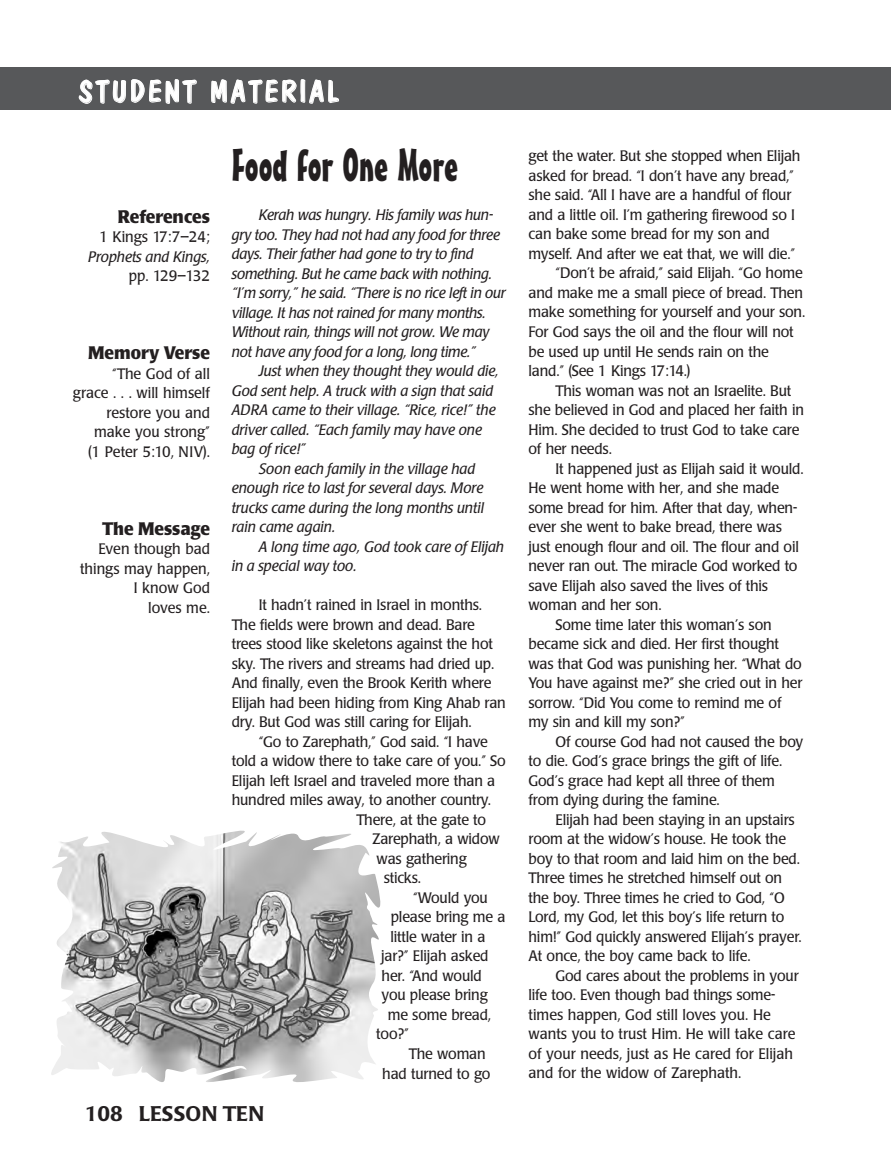
<style>
.page{position:relative;width:891px;height:1175px;background:#fff}
.page>*{position:absolute;margin:0;border:0;box-sizing:border-box;transform-origin:0 0}
.t1{font:45px "Mister Earl BT";color:#231f20}
.t2{font:30px "Dom Casual D";letter-spacing:.1em;color:#fff}
.t3{font:500 21px "Poppl Laudatio";color:#231f20}
.t4{font:700 18px "Poppl Laudatio";color:#231f20;scale:.95 1}
.t5{font:15px/19.5px "Poppl Laudatio";letter-spacing:-.01em;color:#231f20;text-align:right;scale:.95 1}
.t6{font:italic 15px/19.5px "Poppl Laudatio";color:#231f20}
</style>
<div class="page">
<div style="left:0;top:67px;width:877px;height:42px;background:#57585a"></div>
<div style="left:878px;top:67px;width:13px;height:42px;background:#57585a"></div>
<img style="left:51px;top:830px;width:330px;height:252px">
<h2 class="t2" style="left:79px;top:74px;width:261px">STUDENT MATERIAL</h2>
<p class="t4" style="left:118px;top:209px;width:99px">References</p>
<p class="t5" style="left:99px;top:229px;width:118px">1 Kings 17:7–24;</p>
<p class="t6" style="left:88px;top:248px;width:123px">Prophets and Kings,</p>
<p class="t5" style="left:129px;top:268px;width:87px">pp. 129–132</p>
<p class="t4" style="left:88px;top:346px;width:130px">Memory Verse</p>
<p class="t5" style="left:73px;top:365px;width:146px">“The God of all<br>grace . . . will himself restore you and make you strong”<br>(1 Peter 5:10, NIV).</p>
<p class="t4" style="left:102px;top:521px;width:115px">The Message</p>
<p class="t5" style="left:80px;top:541px;width:138px">Even though bad things may happen,<br>I know God<br>loves me.</p>
<h1 class="t1" style="left:232px;top:149px;width:228px">Food for One More</h1>
<p class="t6" style="left:232px;top:207px;width:276px;text-indent:27px">Kerah was hungry. His family was hun&shy;gry too. They had not had any food for three days. Their father had gone to try to find something. But he came back with nothing. “I’m sorry,” he said. “There is no rice left in our village. It has not rained for many months.<br>Without rain, things will not grow. We may not have any food for a long, long time.”</p>
<p class="t6" style="left:259px;top:363px;width:242px">Just when they thought they would die,</p>
<p class="t6" style="left:232px;top:382px;width:263px">God sent help. A truck with a sign that said</p>
<p class="t6" style="left:232px;top:402px;width:265px">ADRA came to their village. “Rice, rice!” the</p>
<p class="t6" style="left:232px;top:421px;width:252px">driver called. “Each family may have one</p>
<p class="t6" style="left:232px;top:441px;width:76px">bag of rice!”</p>
<p class="t6" style="left:259px;top:460px;width:218px">Soon each family in the village had</p>
<p class="t6" style="left:232px;top:480px;width:253px">enough rice to last for several days. More</p>
<p class="t6" style="left:232px;top:499px;width:254px">trucks came during the long months until</p>
<p class="t6" style="left:232px;top:519px;width:105px">rain came again.</p>
<p class="t6" style="left:259px;top:538px;width:247px">A long time ago, God took care of Elijah</p>
<p class="t6" style="left:232px;top:558px;width:126px">in a special way too.</p>
<p class="t5" style="left:232px;top:597px;width:290px;text-align:left;text-indent:27px">It hadn’t rained in Israel in months.<br>The fields were brown and dead. Bare trees stood like skeletons against the hot sky. The rivers and streams had dried up.<br>And finally, even the Brook Kerith where Elijah had been hiding from King Ahab ran dry. But God was still caring for Elijah.</p>
<p class="t5" style="left:259px;top:733px;width:243px">“Go to Zarephath,” God said. “I have</p>
<p class="t5" style="left:232px;top:753px;width:290px">told a widow there to take care of you.” So</p>
<p class="t5" style="left:232px;top:772px;width:279px">Elijah left Israel and traveled more than a</p>
<p class="t5" style="left:232px;top:792px;width:275px">hundred miles away, to another country.</p>
<p class="t5" style="left:356px;top:811px;width:138px">There, at the gate to</p>
<p class="t5" style="left:373px;top:831px;width:136px">Zarephath, a widow</p>
<p class="t5" style="left:377px;top:850px;width:96px">was gathering</p>
<p class="t5" style="left:384px;top:870px;width:41px">sticks.</p>
<p class="t5" style="left:413px;top:889px;width:80px">“Would you</p>
<p class="t5" style="left:391px;top:909px;width:122px">please bring me a</p>
<p class="t5" style="left:390px;top:928px;width:102px">little water in a</p>
<p class="t5" style="left:381px;top:948px;width:115px">jar?” Elijah asked</p>
<p class="t5" style="left:382px;top:967px;width:107px">her. “And would</p>
<p class="t5" style="left:381px;top:987px;width:113px">you please bring</p>
<p class="t5" style="left:388px;top:1006px;width:110px">me some bread,</p>
<p class="t5" style="left:376px;top:1026px;width:36px">too?”</p>
<p class="t5" style="left:409px;top:1045px;width:82px">The woman</p>
<p class="t5" style="left:382px;top:1065px;width:115px">had turned to go</p>
<h3 class="t3" style="left:85px;top:1105px;width:181px">108 LESSON TEN</h3>
<p class="t5" style="left:529px;top:148px;width:288px">get the water. But she stopped when Elijah</p>
<p class="t5" style="left:529px;top:167px;width:281px">asked for bread. “I don’t have any bread,”</p>
<p class="t5" style="left:529px;top:187px;width:278px">she said. “All I have are a handful of flour</p>
<p class="t5" style="left:529px;top:206px;width:282px">and a little oil. I’m gathering firewood so I</p>
<p class="t5" style="left:529px;top:226px;width:255px">can bake some bread for my son and</p>
<p class="t5" style="left:529px;top:245px;width:282px">myself. And after we eat that, we will die.”</p>
<p class="t5" style="left:556px;top:265px;width:262px">“Don’t be afraid,” said Elijah. “Go home</p>
<p class="t5" style="left:529px;top:284px;width:290px">and make me a small piece of bread. Then</p>
<p class="t5" style="left:529px;top:304px;width:293px">make something for yourself and your son.</p>
<p class="t5" style="left:529px;top:323px;width:281px">For God says the oil and the flour will not</p>
<p class="t5" style="left:529px;top:343px;width:254px">be used up until He sends rain on the</p>
<p class="t5" style="left:529px;top:362px;width:172px">land.” (See 1 Kings 17:14.)</p>
<p class="t5" style="left:556px;top:382px;width:250px">This woman was not an Israelite. But</p>
<p class="t5" style="left:529px;top:401px;width:291px">she believed in God and placed her faith in</p>
<p class="t5" style="left:529px;top:421px;width:287px">Him. She decided to trust God to take care</p>
<p class="t5" style="left:529px;top:440px;width:89px">of her needs.</p>
<p class="t5" style="left:556px;top:460px;width:263px">It happened just as Elijah said it would.</p>
<p class="t5" style="left:529px;top:479px;width:265px">He went home with her, and she made</p>
<p class="t5" style="left:529px;top:499px;width:284px">some bread for him. After that day, when-</p>
<p class="t5" style="left:529px;top:518px;width:268px">ever she went to bake bread, there was</p>
<p class="t5" style="left:529px;top:538px;width:286px">just enough flour and oil. The flour and oil</p>
<p class="t5" style="left:529px;top:557px;width:285px">never ran out. The miracle God worked to</p>
<p class="t5" style="left:529px;top:577px;width:254px">save Elijah also saved the lives of this</p>
<p class="t5" style="left:529px;top:596px;width:142px">woman and her son.</p>
<p class="t5" style="left:556px;top:616px;width:229px">Some time later this woman’s son</p>
<p class="t5" style="left:529px;top:635px;width:265px">became sick and died. Her first thought</p>
<p class="t5" style="left:529px;top:655px;width:289px">was that God was punishing her. “What do</p>
<p class="t5" style="left:529px;top:674px;width:290px">You have against me?” she cried out in her</p>
<p class="t5" style="left:529px;top:694px;width:268px">sorrow. “Did You come to remind me of</p>
<p class="t5" style="left:529px;top:713px;width:166px">my sin and kill my son?”</p>
<p class="t5" style="left:556px;top:733px;width:262px">Of course God had not caused the boy</p>
<p class="t5" style="left:529px;top:752px;width:269px">to die. God’s grace brings the gift of life.</p>
<p class="t5" style="left:529px;top:772px;width:261px">God’s grace had kept all three of them</p>
<p class="t5" style="left:529px;top:791px;width:203px">from dying during the famine.</p>
<p class="t5" style="left:556px;top:811px;width:253px">Elijah had been staying in an upstairs</p>
<p class="t5" style="left:529px;top:830px;width:273px">room at the widow’s house. He took the</p>
<p class="t5" style="left:529px;top:850px;width:287px">boy to that room and laid him on the bed.</p>
<p class="t5" style="left:529px;top:869px;width:269px">Three times he stretched himself out on</p>
<p class="t5" style="left:529px;top:889px;width:271px">the boy. Three times he cried to God, “O</p>
<p class="t5" style="left:529px;top:908px;width:271px">Lord, my God, let this boy’s life return to</p>
<p class="t5" style="left:529px;top:928px;width:289px">him!” God quickly answered Elijah’s prayer.</p>
<p class="t5" style="left:529px;top:947px;width:235px">At once, the boy came back to life.</p>
<p class="t5" style="left:556px;top:967px;width:257px">God cares about the problems in your</p>
<p class="t5" style="left:529px;top:986px;width:261px">life too. Even though bad things some-</p>
<p class="t5" style="left:529px;top:1006px;width:257px">times happen, God still loves you. He</p>
<p class="t5" style="left:529px;top:1025px;width:283px">wants you to trust Him. He will take care</p>
<p class="t5" style="left:529px;top:1045px;width:280px">of your needs, just as He cared for Elijah</p>
<p class="t5" style="left:529px;top:1064px;width:226px">and for the widow of Zarephath.</p>
</div>
